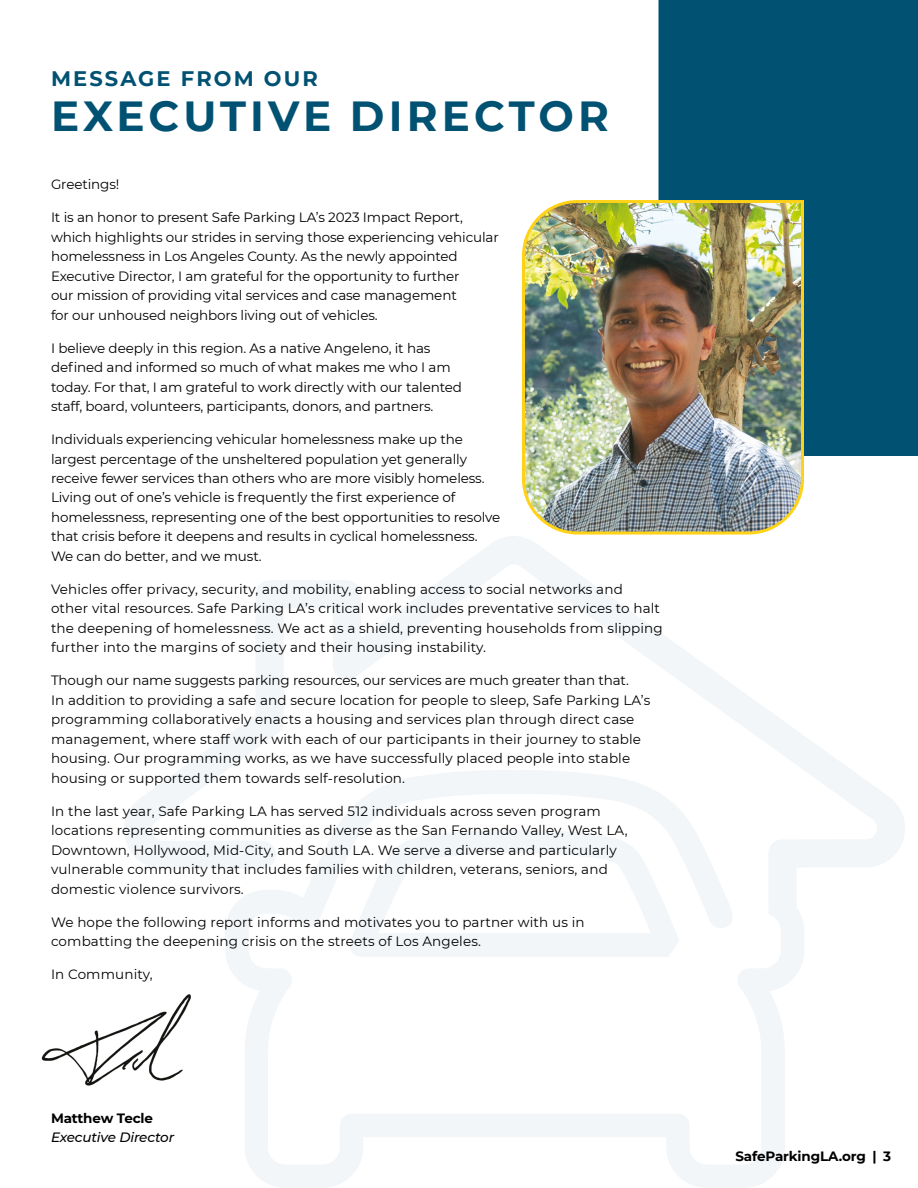
<style>
.page{position:relative;width:918px;height:1188px;background:#fff}
.page>*{position:absolute;margin:0;border:0;box-sizing:border-box;transform-origin:0 0}
.t1{font:700 42px "Montserrat";letter-spacing:.095em;color:#005172}
.t2{font:700 21px "Montserrat";letter-spacing:.1em;color:#005172}
.t3{font:13.5px/19.5px "Montserrat";letter-spacing:-.005em;color:#000001}
.t4{font:700 13.5px "Montserrat";letter-spacing:-.01em;color:#000001}
.t5{font:italic 500 13.5px "Montserrat";letter-spacing:-.01em;color:#000001}
</style>
<div class="page">
<svg style="left:124px;top:536px;width:781px;height:652px"></svg>
<div style="left:658px;top:0;width:260px;height:456px;background:#005172"></div>
<img style="left:522px;top:199px;width:284px;height:336px">
<img style="left:41px;top:979px;width:156px;height:118px">
<h2 class="t2" style="left:51px;top:64px;width:268px">MESSAGE FROM OUR</h2>
<h1 class="t1" style="left:51px;top:86px;width:560px">EXECUTIVE DIRECTOR</h1>
<p class="t3" style="left:51px;top:174px;width:70px">Greetings!</p>
<p class="t3" style="left:51px;top:207px;width:449px">It is an honor to present Safe Parking LA’s 2023 Impact Report, which highlights our strides in serving those experiencing vehicular homelessness in Los Angeles County. As the newly appointed Executive Director, I am grateful for the opportunity to further<br>our mission of providing vital services and case management<br>for our unhoused neighbors living out of vehicles.</p>
<p class="t3" style="left:51px;top:338px;width:412px">I believe deeply in this region. As a native Angeleno, it has defined and informed so much of what makes me who I am today. For that, I am grateful to work directly with our talented staff, board, volunteers, participants, donors, and partners.</p>
<p class="t3" style="left:51px;top:429px;width:451px">Individuals experiencing vehicular homelessness make up the largest percentage of the unsheltered population yet generally receive fewer services than others who are more visibly homeless.<br>Living out of one’s vehicle is frequently the first experience of homelessness, representing one of the best opportunities to resolve that crisis before it deepens and results in cyclical homelessness.<br>We can do better, and we must.</p>
<p class="t3" style="left:51px;top:579px;width:613px">Vehicles offer privacy, security, and mobility, enabling access to social networks and other vital resources. Safe Parking LA’s critical work includes preventative services to halt the deepening of homelessness. We act as a shield, preventing households from slipping further into the margins of society and their housing instability.</p>
<p class="t3" style="left:51px;top:670px;width:601px">Though our name suggests parking resources, our services are much greater than that.<br>In addition to providing a safe and secure location for people to sleep, Safe Parking LA’s programming collaboratively enacts a housing and services plan through direct case management, where staff work with each of our participants in their journey to stable housing. Our programming works, as we have successfully placed people into stable housing or supported them towards self-resolution.</p>
<p class="t3" style="left:51px;top:801px;width:578px">In the last year, Safe Parking LA has served 512 individuals across seven program locations representing communities as diverse as the San Fernando Valley, West LA, Downtown, Hollywood, Mid-City, and South LA. We serve a diverse and particularly vulnerable community that includes families with children, veterans, seniors, and domestic violence survivors.</p>
<p class="t3" style="left:51px;top:912px;width:535px">We hope the following report informs and motivates you to partner with us in combatting the deepening crisis on the streets of Los Angeles.</p>
<p class="t3" style="left:51px;top:964px;width:103px">In Community,</p>
<p class="t4" style="left:51px;top:1108px;width:104px">Matthew Tecle</p>
<p class="t5" style="left:51px;top:1128px;width:125px">Executive Director</p>
<p class="t4" style="left:735px;top:1146px;width:157px">SafeParkingLA.org | 3</p>
</div>
